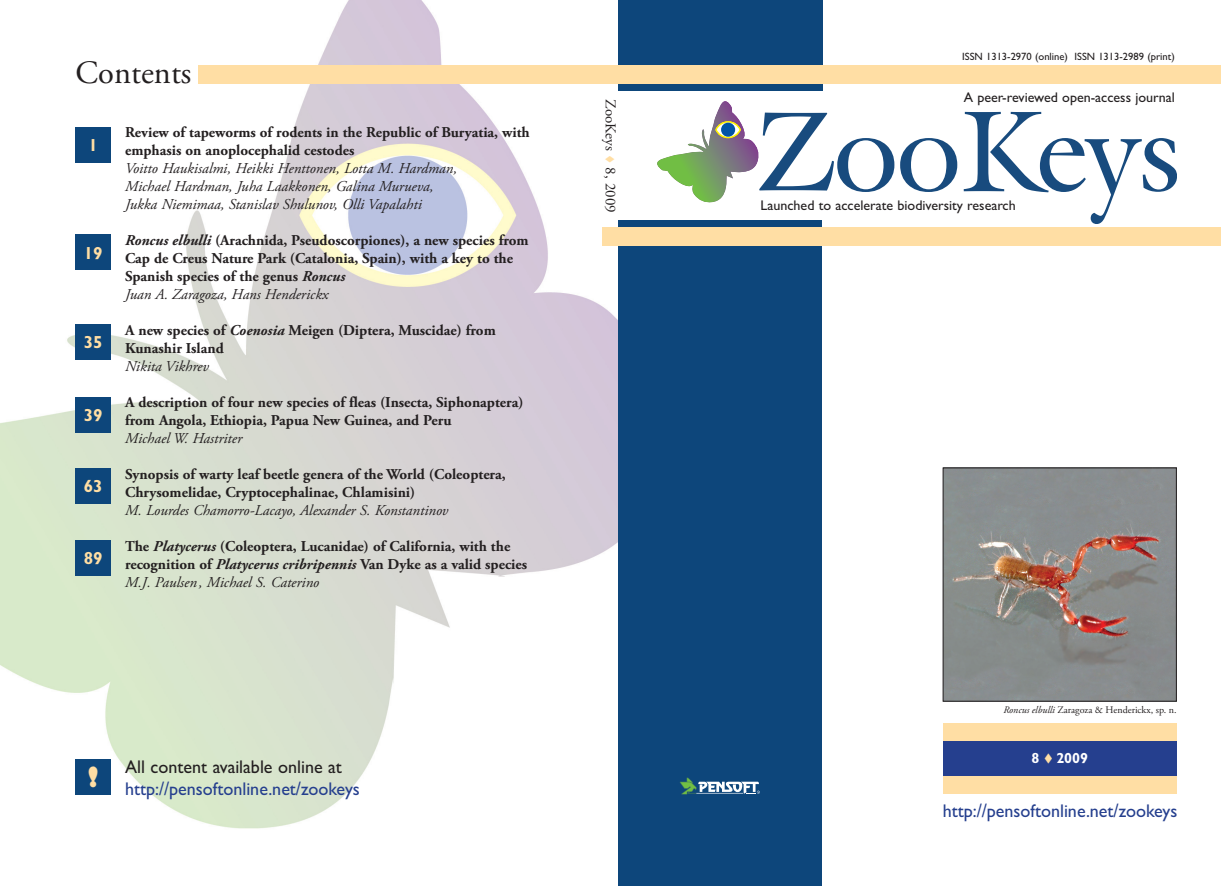
<style>
.page{position:relative;width:1221px;height:886px;background:#fff}
.page>*{position:absolute;margin:0;border:0;box-sizing:border-box;transform-origin:0 0}
.t1{font:32.5px "Adobe Garamond Pro";color:#231f20}
.t2{font:800 27.12px "Gill Sans";color:#ffdea4}
.t3{font:18.38px "Gill Sans";color:#253f8e}
.t4{font:18.38px "Gill Sans";color:#231f20}
.t5{font:700 17.5px "Gill Sans";color:#ffdea4}
.t6{font:700 15px/18px "Adobe Garamond Pro";color:#231f20}
.t7{font:italic 15px/18px "Adobe Garamond Pro";color:#231f20}
.t8{font:15px "Adobe Garamond Pro";color:#231f20}
.t9{font:700 14.62px "Gill Sans";color:#fff}
.t10{font:14px "Gill Sans";color:#231f20}
.t11{font:10.62px "Gill Sans";color:#231f20}
.t12{font:10px "Adobe Garamond Pro";color:#231f20}
.s1{font-style:italic}
.s2{font-weight:400;font-style:italic}
</style>
<div class="page">
<img style="left:0;top:0;width:687px;height:829px">
<div style="left:943px;top:740px;width:233px;height:36px;background:#253f8e"></div>
<div style="left:943px;top:723px;width:233px;height:17px;background:#ffdea4"></div>
<div style="left:943px;top:776px;width:233px;height:18px;background:#ffdea4"></div>
<div style="left:618px;top:221px;width:204px;height:665px;background:#0d467b"></div>
<div style="left:618px;top:0;width:205px;height:91px;background:#0d467b"></div>
<svg style="left:680px;top:777px;width:80px;height:17px"></svg>
<div style="left:198px;top:65px;width:1023px;height:19px;background:#ffdea4"></div>
<div style="left:602px;top:228px;width:619px;height:18px;background:#ffdea4"></div>
<div style="left:76px;top:127px;width:35px;height:35px;background:#0d467b"></div>
<div style="left:76px;top:235px;width:35px;height:35px;background:#0d467b"></div>
<div style="left:76px;top:324px;width:35px;height:36px;background:#0d467b"></div>
<div style="left:76px;top:397px;width:35px;height:35px;background:#0d467b"></div>
<div style="left:76px;top:468px;width:35px;height:35px;background:#0d467b"></div>
<div style="left:76px;top:540px;width:35px;height:35px;background:#0d467b"></div>
<div style="left:76px;top:759px;width:35px;height:35px;background:#0d467b"></div>
<img style="left:945px;top:470px;width:229px;height:229px">
<svg style="left:657px;top:101px;width:237px;height:102px"></svg>
<svg style="left:900px;top:138px;width:57px;height:54px"></svg>
<svg style="left:963px;top:112px;width:213px;height:112px"></svg>
<svg style="left:605px;top:156px;width:9px;height:6px"></svg>
<h1 class="t1" style="left:76px;top:60px;width:117px">Contents</h1>
<p class="t5" style="left:89px;top:139px;width:11px">1</p>
<p class="t5" style="left:84px;top:247px;width:20px">19</p>
<p class="t5" style="left:84px;top:336px;width:20px">35</p>
<p class="t5" style="left:84px;top:409px;width:20px">39</p>
<p class="t5" style="left:84px;top:480px;width:20px">63</p>
<p class="t5" style="left:84px;top:552px;width:20px">89</p>
<p class="t6" style="left:125px;top:124px;width:406px">Review of tapeworms of rodents in the Republic of Buryatia, with emphasis on anoplocephalid cestodes</p>
<p class="t7" style="left:125px;top:160px;width:333px">Voitto Haukisalmi, Heikki Henttonen, Lotta M. Hardman,<br>Michael Hardman, Juha Laakkonen, Galina Murueva,<br>Jukka Niemimaa, Stanislav Shulunov, Olli Vapalahti</p>
<p class="t6" style="left:125px;top:232px;width:405px"><span class="s1">Roncus elbulli</span> (Arachnida, Pseudoscorpiones), a new species from Cap de Creus Nature Park (Catalonia, Spain), with a key to the Spanish species of the genus <span class="s1">Roncus<br></span><span class="s2">Juan A. Zaragoza, Hans Henderickx</span></p>
<p class="t6" style="left:125px;top:322px;width:372px">A new species of <span class="s1">Coenosia</span> Meigen (Diptera, Muscidae) from<br>Kunashir Island</p>
<p class="t7" style="left:125px;top:358px;width:85px">Nikita Vikhrev</p>
<p class="t6" style="left:125px;top:394px;width:400px">A description of four new species of fleas (Insecta, Siphonaptera) from Angola, Ethiopia, Papua New Guinea, and Peru</p>
<p class="t7" style="left:125px;top:430px;width:119px">Michael W. Hastriter</p>
<p class="t6" style="left:125px;top:466px;width:382px">Synopsis of warty leaf beetle genera of the World (Coleoptera,<br>Chrysomelidae, Cryptocephalinae, Chlamisini)</p>
<p class="t7" style="left:125px;top:502px;width:325px">M. Lourdes Chamorro-Lacayo, Alexander S. Konstantinov</p>
<p class="t6" style="left:125px;top:538px;width:404px">The <span class="s1">Platycerus</span> (Coleoptera, Lucanidae) of California, with the recognition of <span class="s1">Platycerus cribripennis</span> Van Dyke as a valid species<br><span class="s2">M.J. Paulsen , Michael S. Caterino</span></p>
<h2 class="t2" style="left:88px;top:766px;width:12px">!</h2>
<p class="t4" style="left:125px;top:761px;width:218px">All content available online at</p>
<p class="t3" style="left:125px;top:782px;width:236px">http://pensoftonline.net/zookeys</p>
<p class="t8" style="left:616px;top:99px;width:115px;rotate:90deg">ZooKeys 8, 2009</p>
<p class="t11" style="left:962px;top:53px;width:214px">ISSN 1313-2970 (online) ISSN 1313-2989 (print)</p>
<p class="t10" style="left:963px;top:92px;width:213px">A peer-reviewed open-access journal</p>
<p class="t10" style="left:760px;top:201px;width:257px">Launched to accelerate biodiversity research</p>
<p class="t12" style="left:1003px;top:706px;width:175px"><span class="s1">Roncus elbulli</span> Zaragoza &amp; Henderickx, sp. n.</p>
<p class="t9" style="left:1031px;top:753px;width:58px">8 2009</p>
<p class="t3" style="left:943px;top:804px;width:236px">http://pensoftonline.net/zookeys</p>
</div>
